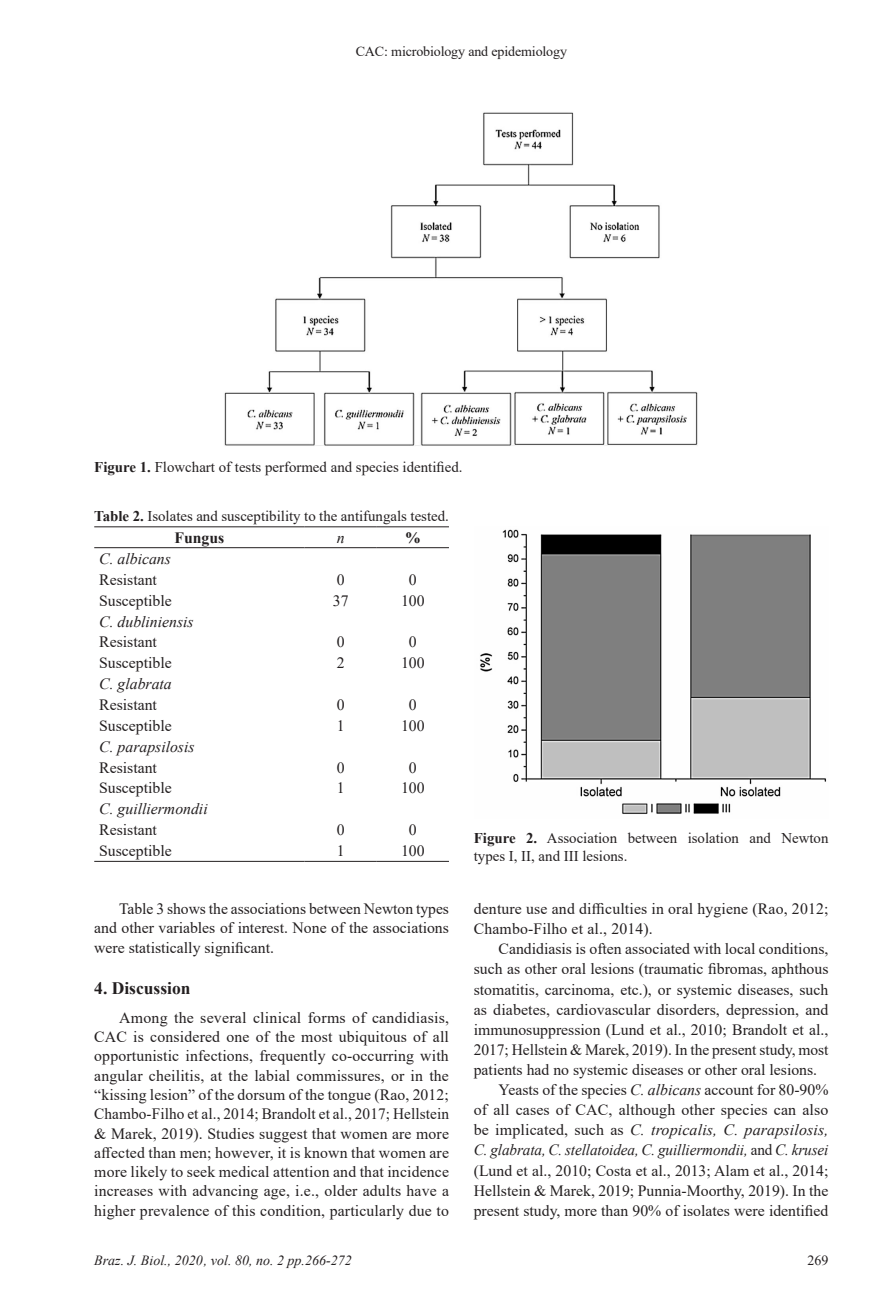
<style>
.page{position:relative;width:893px;height:1315px;background:#fff}
.page>*{position:absolute;margin:0;border:0;box-sizing:border-box;transform-origin:0 0}
.Heading1{font:700 17.5px "Times New Roman";color:#231f20}
.Paragraph{font:15.75px/20.1px "Times New Roman";color:#231f20;text-align:justify}
.TableBody{font:15.75px "Times New Roman";color:#231f20}
.TableBody-2{font:italic 15.75px "Times New Roman";color:#231f20}
.TableHead{font:700 15.75px "Times New Roman";color:#231f20}
.TableHead-2{font:italic 15.75px "Times New Roman";color:#231f20}
.FigureCaption{font:14.88px/17.8px "Times New Roman";color:#231f20}
.TableTitle{font:14.88px "Times New Roman";color:#231f20}
.t1{font:italic 14px "Times New Roman";color:#231f20}
.t2{font:14px "Times New Roman";letter-spacing:-.01em;color:#231f20}
.s1{font-weight:700}
.s2{font-style:italic}
</style>
<div class="page">
<img style="left:224px;top:112px;width:474px;height:334px">
<hr style="left:94px;top:526px;width:211px;height:1px;background:#231f20">
<hr style="left:305px;top:526px;width:72px;height:1px;background:#231f20">
<hr style="left:377px;top:526px;width:72px;height:1px;background:#231f20">
<hr style="left:94px;top:547px;width:211px;height:1px;background:#231f20">
<hr style="left:305px;top:547px;width:72px;height:1px;background:#231f20">
<hr style="left:377px;top:547px;width:72px;height:1px;background:#231f20">
<hr style="left:94px;top:861px;width:211px;height:1px;background:#231f20">
<hr style="left:305px;top:861px;width:72px;height:1px;background:#231f20">
<hr style="left:377px;top:861px;width:72px;height:1px;background:#231f20">
<img style="left:480px;top:529px;width:347px;height:285px">
<p class="t2" style="left:356px;top:42px;width:213px">CAC: microbiology and epidemiology</p>
<p class="FigureCaption" style="left:94px;top:458px;width:370px"><span class="s1">Figure 1.</span> Flowchart of tests performed and species identified.</p>
<p class="TableTitle" style="left:94px;top:506px;width:356px"><span class="s1">Table 2.</span> Isolates and susceptibility to the antifungals tested.</p>
<p class="TableHead" style="left:174px;top:526px;width:51px">Fungus</p>
<p class="TableHead-2" style="left:337px;top:526px;width:9px">n</p>
<p class="TableHead" style="left:405px;top:526px;width:17px">%</p>
<p class="TableBody-2" style="left:99px;top:548px;width:73px">C. albicans</p>
<p class="TableBody" style="left:99px;top:568px;width:59px">Resistant</p>
<p class="TableBody" style="left:337px;top:568px;width:9px">0</p>
<p class="TableBody" style="left:409px;top:568px;width:9px">0</p>
<p class="TableBody" style="left:99px;top:589px;width:74px">Susceptible</p>
<p class="TableBody" style="left:333px;top:589px;width:17px">37</p>
<p class="TableBody" style="left:401px;top:589px;width:25px">100</p>
<p class="TableBody-2" style="left:99px;top:610px;width:96px">C. dubliniensis</p>
<p class="TableBody" style="left:99px;top:631px;width:59px">Resistant</p>
<p class="TableBody" style="left:337px;top:631px;width:9px">0</p>
<p class="TableBody" style="left:409px;top:631px;width:9px">0</p>
<p class="TableBody" style="left:99px;top:652px;width:74px">Susceptible</p>
<p class="TableBody" style="left:337px;top:652px;width:9px">2</p>
<p class="TableBody" style="left:401px;top:652px;width:25px">100</p>
<p class="TableBody-2" style="left:99px;top:673px;width:74px">C. glabrata</p>
<p class="TableBody" style="left:99px;top:693px;width:59px">Resistant</p>
<p class="TableBody" style="left:337px;top:693px;width:9px">0</p>
<p class="TableBody" style="left:409px;top:693px;width:9px">0</p>
<p class="TableBody" style="left:99px;top:714px;width:74px">Susceptible</p>
<p class="TableBody" style="left:337px;top:714px;width:9px">1</p>
<p class="TableBody" style="left:401px;top:714px;width:25px">100</p>
<p class="TableBody-2" style="left:99px;top:735px;width:97px">C. parapsilosis</p>
<p class="TableBody" style="left:99px;top:756px;width:59px">Resistant</p>
<p class="TableBody" style="left:337px;top:756px;width:9px">0</p>
<p class="TableBody" style="left:409px;top:756px;width:9px">0</p>
<p class="TableBody" style="left:99px;top:777px;width:74px">Susceptible</p>
<p class="TableBody" style="left:337px;top:777px;width:9px">1</p>
<p class="TableBody" style="left:401px;top:777px;width:25px">100</p>
<p class="TableBody-2" style="left:99px;top:798px;width:110px">C. guilliermondii</p>
<p class="TableBody" style="left:99px;top:818px;width:59px">Resistant</p>
<p class="TableBody" style="left:337px;top:818px;width:9px">0</p>
<p class="TableBody" style="left:409px;top:818px;width:9px">0</p>
<p class="TableBody" style="left:99px;top:839px;width:74px">Susceptible</p>
<p class="TableBody" style="left:337px;top:839px;width:9px">1</p>
<p class="TableBody" style="left:401px;top:839px;width:25px">100</p>
<p class="FigureCaption" style="left:474px;top:829px;width:356px"><span class="s1">Figure 2.</span> Association between isolation and Newton types I, II, and III lesions.</p>
<p class="Paragraph" style="left:94px;top:898px;width:356px;line-height:19.2px;text-indent:25px">Table 3 shows the associations between Newton types and other variables of interest. None of the associations were statistically significant.</p>
<p class="Heading1" style="left:94px;top:975px;width:98px">4. Discussion</p>
<p class="Paragraph" style="left:94px;top:1007px;width:356px;line-height:19.2px;text-indent:25px">Among the several clinical forms of candidiasis, CAC is considered one of the most ubiquitous of all opportunistic infections, frequently co-occurring with angular cheilitis, at the labial commissures, or in the “kissing lesion” of the dorsum of the tongue (Rao, 2012; Chambo-Filho et al., 2014; Brandolt et al., 2017; Hellstein &amp; Marek, 2019). Studies suggest that women are more affected than men; however, it is known that women are more likely to seek medical attention and that incidence increases with advancing age, i.e., older adults have a higher prevalence of this condition, particularly due to</p>
<p class="t1" style="left:94px;top:1250px;width:259px">Braz. J. Biol., 2020 , vol. 80, no. 2 pp.266-272</p>
<p class="Paragraph" style="left:474px;top:898px;width:356px">denture use and difficulties in oral hygiene (Rao, 2012;<br>Chambo-Filho et al., 2014).</p>
<p class="Paragraph" style="left:474px;top:938px;width:356px;text-indent:25px">Candidiasis is often associated with local conditions, such as other oral lesions (traumatic fibromas, aphthous stomatitis, carcinoma, etc.), or systemic diseases, such as diabetes, cardiovascular disorders, depression, and immunosuppression (Lund et al., 2010; Brandolt et al., 2017; Hellstein &amp; Marek, 2019). In the present study, most patients had no systemic diseases or other oral lesions.</p>
<p class="Paragraph" style="left:474px;top:1079px;width:356px;text-indent:25px">Yeasts of the species <span class="s2">C. albicans</span> account for 80‑90% of all cases of CAC, although other species can also be implicated, such as <span class="s2">C. tropicalis, C. parapsilosis, C. glabrata, C. stellatoidea, C. guilliermondii,</span> and <span class="s2">C. krusei </span>(Lund et al., 2010; Costa et al., 2013; Alam et al., 2014; Hellstein &amp; Marek, 2019; Punnia-Moorthy, 2019). In the present study, more than 90% of isolates were identified</p>
</div>
